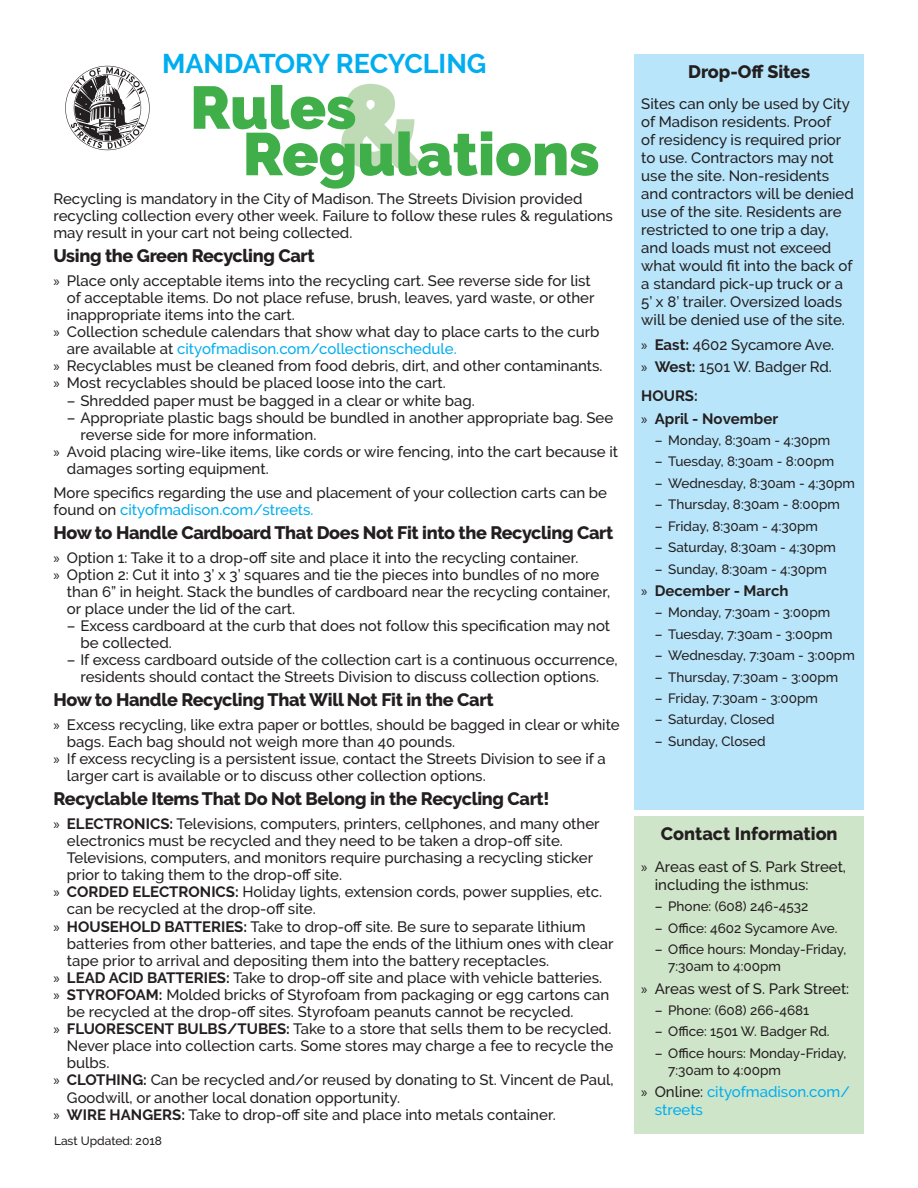
<style>
.page{position:relative;width:918px;height:1188px;background:#fff}
.page>*{position:absolute;margin:0;border:0;box-sizing:border-box;transform-origin:0 0}
.t1{font:900 60px "Raleway";color:#40ae49}
.t2{font:700 27px "Raleway";color:#00aeef}
.t3{font:800 18px "Raleway";letter-spacing:-.02em;color:#231f20}
.t4{font:800 18px "Raleway";color:#231f20}
.t5{font:500 15px/18px "Raleway";color:#231f20}
.t6{font:500 15px/18px "Raleway";color:#00aeef}
.t7{font:700 15px/22.4px "Raleway";color:#231f20}
.t8{font:500 13.5px/17.1px "Raleway";color:#231f20}
.t9{font:500 12px "Raleway";color:#231f20}
.s1{font-family:"Myriad Pro";font-weight:400}
.s2{font-weight:700}
.s3{color:#231f20}
.s4{color:#00aeef}
.s5{font-family:"Myriad Pro";font-weight:400;color:#231f20}
</style>
<div class="page">
<svg style="left:341px;top:84px;width:85px;height:85px"></svg>
<svg style="left:65px;top:66px;width:85px;height:84px"></svg>
<div style="left:634px;top:54px;width:230px;height:756px;background:#b9e5fa"></div>
<div style="left:634px;top:817px;width:230px;height:317px;background:#cfe5c9"></div>
<h2 class="t2" style="left:162px;top:48px;width:326px">MANDATORY RECYCLING</h2>
<p class="t4" style="left:688px;top:61px;width:123px">Drop-Off Sites</p>
<p class="t5" style="left:641px;top:95px;width:214px">Sites can only be used by City of Madison residents. Proof<br>of residency is required prior to use. Contractors may not use the site. Non-residents and contractors will be denied use of the site. Residents are restricted to one trip a day, and loads must not exceed what would fit into the back of a standard pick-up truck or a<br>5’ x 8’ trailer. Oversized loads will be denied use of the site.</p>
<p class="t5" style="left:641px;top:333px;width:195px;line-height:22.4px"><span class="s1">»</span> <span class="s2">East:</span> 4602 Sycamore Ave. <span class="s1">»</span> <span class="s2">West:</span> 1501 W. Badger Rd.</p>
<p class="t7" style="left:641px;top:385px;width:138px">HOURS:<br><span class="s1">»</span> April - November</p>
<p class="t8" style="left:655px;top:432px;width:177px">– Monday, 8:30am - 4:30pm</p>
<p class="t8" style="left:655px;top:453px;width:181px">– Tuesday, 8:30am - 8:00pm</p>
<p class="t8" style="left:655px;top:475px;width:202px">– Wednesday, 8:30am - 4:30pm</p>
<p class="t8" style="left:655px;top:496px;width:187px">– Thursday, 8:30am - 8:00pm</p>
<p class="t8" style="left:655px;top:517px;width:165px">– Friday, 8:30am - 4:30pm</p>
<p class="t8" style="left:655px;top:539px;width:183px">– Saturday, 8:30am - 4:30pm</p>
<p class="t8" style="left:655px;top:560px;width:174px">– Sunday, 8:30am - 4:30pm</p>
<p class="t7" style="left:641px;top:580px;width:149px"><span class="s1">»</span> December - March</p>
<p class="t8" style="left:655px;top:604px;width:177px">– Monday, 7:30am - 3:00pm</p>
<p class="t8" style="left:655px;top:625px;width:179px">– Tuesday, 7:30am - 3:00pm</p>
<p class="t8" style="left:655px;top:647px;width:202px">– Wednesday, 7:30am - 3:00pm</p>
<p class="t8" style="left:655px;top:668px;width:185px">– Thursday, 7:30am - 3:00pm</p>
<p class="t8" style="left:655px;top:690px;width:165px">– Friday, 7:30am - 3:00pm</p>
<p class="t8" style="left:655px;top:711px;width:121px">– Saturday, Closed</p>
<p class="t8" style="left:655px;top:733px;width:112px">– Sunday, Closed</p>
<h1 class="t1" style="left:190px;top:73px;width:168px">Rules</h1>
<h1 class="t1" style="left:243px;top:119px;width:358px">Regulations</h1>
<p class="t5" style="left:53px;top:190px;width:561px;line-height:17.1px">Recycling is mandatory in the City of Madison. The Streets Division provided recycling collection every other week. Failure to follow these rules &amp; regulations may result in your cart not being collected.</p>
<p class="t3" style="left:53px;top:245px;width:263px">Using the Green Recycling Cart</p>
<p class="t5" style="left:53px;top:272px;width:539px"><span class="s1">»</span> Place only acceptable items into the recycling cart. See reverse side for list</p>
<p class="t5" style="left:67px;top:289px;width:529px">of acceptable items. Do not place refuse, brush, leaves, yard waste, or other</p>
<p class="t5" style="left:67px;top:306px;width:229px">inappropriate items into the cart.</p>
<p class="t5" style="left:53px;top:323px;width:548px"><span class="s1">»</span> Collection schedule calendars that show what day to place carts to the curb</p>
<p class="t6" style="left:67px;top:340px;width:391px"><span class="s3">are available at</span> cityofmadison.com/collectionschedule.</p>
<p class="t5" style="left:53px;top:357px;width:551px"><span class="s1">»</span> Recyclables must be cleaned from food debris, dirt, and other contaminants.</p>
<p class="t5" style="left:53px;top:374px;width:394px"><span class="s1">»</span> Most recyclables should be placed loose into the cart.</p>
<p class="t5" style="left:67px;top:391px;width:409px">– Shredded paper must be bagged in a clear or white bag.</p>
<p class="t5" style="left:67px;top:408px;width:548px">– Appropriate plastic bags should be bundled in another appropriate bag. See</p>
<p class="t5" style="left:80px;top:425px;width:237px">reverse side for more information.</p>
<p class="t5" style="left:53px;top:443px;width:566px"><span class="s1">»</span> Avoid placing wire-like items, like cords or wire fencing, into the cart because it</p>
<p class="t5" style="left:67px;top:460px;width:203px">damages sorting equipment.</p>
<p class="t5" style="left:53px;top:484px;width:555px;line-height:17.1px">More specifics regarding the use and placement of your collection carts can be found on <span class="s4">cityofmadison.com/streets.</span></p>
<p class="t3" style="left:53px;top:522px;width:561px">How to Handle Cardboard That Does Not Fit into the Recycling Cart</p>
<p class="t5" style="left:53px;top:548px;width:527px"><span class="s1">»</span> Option 1: Take it to a drop-off site and place it into the recycling container.</p>
<p class="t5" style="left:53px;top:565px;width:547px"><span class="s1">»</span> Option 2: Cut it into 3’ x 3’ squares and tie the pieces into bundles of no more</p>
<p class="t5" style="left:67px;top:582px;width:545px">than 6” in height. Stack the bundles of cardboard near the recycling container,</p>
<p class="t5" style="left:67px;top:600px;width:230px">or place under the lid of the cart.</p>
<p class="t5" style="left:80px;top:617px;width:531px;line-height:17.1px;text-indent:-14px">– Excess cardboard at the curb that does not follow this specification may not be collected.</p>
<p class="t5" style="left:67px;top:651px;width:552px;line-height:17.1px;text-align:center">– If excess cardboard outside of the collection cart is a continuous occurrence, residents should contact the Streets Division to discuss collection options.</p>
<p class="t3" style="left:53px;top:690px;width:442px">How to Handle Recycling That Will Not Fit in the Cart</p>
<p class="t5" style="left:53px;top:716px;width:568px"><span class="s1">»</span> Excess recycling, like extra paper or bottles, should be bagged in clear or white</p>
<p class="t5" style="left:67px;top:733px;width:390px">bags. Each bag should not weigh more than 40 pounds.</p>
<p class="t5" style="left:53px;top:750px;width:554px"><span class="s1">»</span> If excess recycling is a persistent issue, contact the Streets Division to see if a</p>
<p class="t5" style="left:67px;top:767px;width:420px">larger cart is available or to discuss other collection options.</p>
<p class="t3" style="left:53px;top:789px;width:498px">Recyclable Items That Do Not Belong in the Recycling Cart!</p>
<p class="t5" style="left:53px;top:815px;width:548px"><span class="s1">»</span> <span class="s2">ELECTRONICS:</span> Televisions, computers, printers, cellphones, and many other</p>
<p class="t5" style="left:67px;top:832px;width:497px">electronics must be recycled and they need to be taken a drop-off site.</p>
<p class="t5" style="left:67px;top:849px;width:528px">Televisions, computers, and monitors require purchasing a recycling sticker</p>
<p class="t5" style="left:67px;top:866px;width:277px">prior to taking them to the drop-off site.</p>
<p class="t5" style="left:53px;top:883px;width:550px"><span class="s1">»</span> <span class="s2">CORDED ELECTRONICS:</span> Holiday lights, extension cords, power supplies, etc.</p>
<p class="t5" style="left:67px;top:900px;width:250px">can be recycled at the drop-off site.</p>
<p class="t5" style="left:53px;top:917px;width:534px"><span class="s1">»</span> <span class="s2">HOUSEHOLD BATTERIES:</span> Take to drop-off site. Be sure to separate lithium</p>
<p class="t5" style="left:67px;top:934px;width:548px">batteries from other batteries, and tape the ends of the lithium ones with clear</p>
<p class="t5" style="left:67px;top:951px;width:484px">tape prior to arrival and depositing them into the battery receptacles.</p>
<p class="t5" style="left:53px;top:969px;width:550px"><span class="s1">»</span> <span class="s2">LEAD ACID BATTERIES:</span> Take to drop-off site and place with vehicle batteries.</p>
<p class="t5" style="left:53px;top:986px;width:557px"><span class="s1">»</span> <span class="s2">STYROFOAM:</span> Molded bricks of Styrofoam from packaging or egg cartons can</p>
<p class="t5" style="left:67px;top:1003px;width:508px">be recycled at the drop-off sites. Styrofoam peanuts cannot be recycled.</p>
<p class="t5" style="left:53px;top:1020px;width:559px"><span class="s1">»</span> <span class="s2">FLUORESCENT BULBS/TUBES:</span> Take to a store that sells them to be recycled.</p>
<p class="t5" style="left:67px;top:1037px;width:548px">Never place into collection carts. Some stores may charge a fee to recycle the</p>
<p class="t5" style="left:67px;top:1054px;width:44px">bulbs.</p>
<p class="t5" style="left:53px;top:1071px;width:562px"><span class="s1">»</span> <span class="s2">CLOTHING:</span> Can be recycled and/or reused by donating to St. Vincent de Paul,</p>
<p class="t5" style="left:67px;top:1088px;width:335px">Goodwill, or another local donation opportunity.</p>
<p class="t5" style="left:53px;top:1105px;width:504px"><span class="s1">»</span> <span class="s2">WIRE HANGERS:</span> Take to drop-off site and place into metals container.</p>
<p class="t4" style="left:661px;top:824px;width:178px">Contact Information</p>
<p class="t5" style="left:655px;top:858px;width:193px;text-indent:-14px"><span class="s1">»</span> Areas east of S. Park Street, including the isthmus:</p>
<p class="t8" style="left:655px;top:898px;width:155px">– Phone: (608) 246-4532</p>
<p class="t8" style="left:655px;top:919px;width:184px">– Office: 4602 Sycamore Ave.</p>
<p class="t8" style="left:668px;top:941px;width:180px;text-indent:-14px">– Office hours: Monday-Friday,<br>7:30am to 4:00pm</p>
<p class="t5" style="left:641px;top:979px;width:210px"><span class="s1">»</span> Areas west of S. Park Street:</p>
<p class="t8" style="left:655px;top:1002px;width:156px">– Phone: (608) 266-4681</p>
<p class="t8" style="left:655px;top:1023px;width:176px">– Office: 1501 W. Badger Rd.</p>
<p class="t8" style="left:668px;top:1045px;width:180px;text-indent:-14px">– Office hours: Monday-Friday,<br>7:30am to 4:00pm</p>
<p class="t6" style="left:655px;top:1083px;width:197px;text-indent:-14px"><span class="s5">»</span> <span class="s3">Online:</span> cityofmadison.com/ streets</p>
<p class="t9" style="left:54px;top:1134px;width:110px">Last Updated: 2018</p>
</div>
